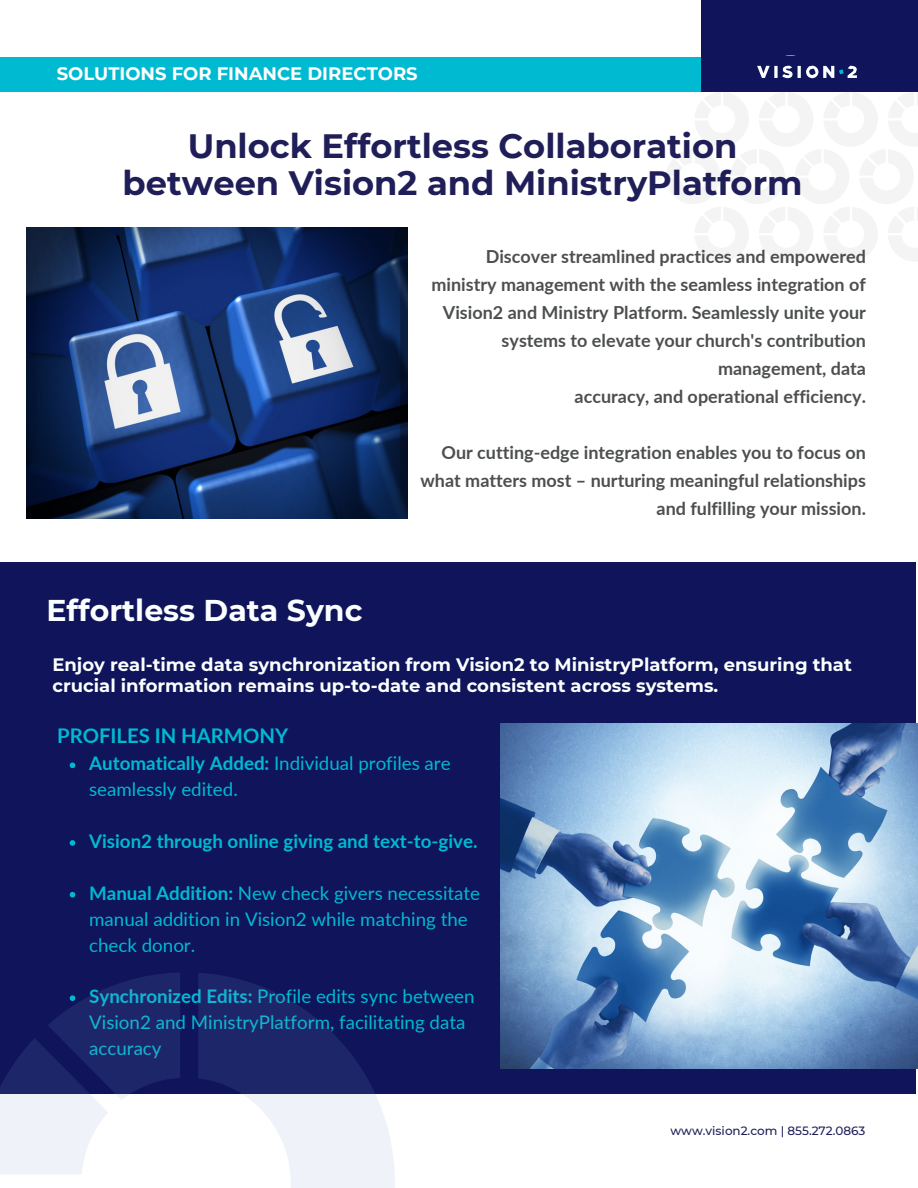
<style>
.page{position:relative;width:918px;height:1188px;background:#fff}
.page>*{position:absolute;margin:0;border:0;box-sizing:border-box;transform-origin:0 0}
.t1{font:700 33.75px/36.6px "Montserrat";color:#201e58;text-align:center}
.t2{font:700 30px "Montserrat";color:#fcffff}
.t3{font:700 20.25px "Lato";color:#00bad2}
.t4{font:18.75px/25.8px "Lato";color:#00bad2}
.t5{font:700 18.75px "Lato";color:#00bad2}
.t6{font:700 18px/28px "Lato";color:#4d4f4f;text-align:right}
.t7{font:700 18px/21.3px "Montserrat";color:#fcffff}
.t8{font:700 18px "Montserrat";color:#fff}
.t9{font:500 12px "Montserrat";color:#201e58}
.s1{font-weight:700}
</style>
<div class="page">
<div style="left:0;top:57px;width:918px;height:35px;background:#00bad2"></div>
<div style="left:702px;top:0;width:216px;height:92px;background:#0f145b"></div>
<img style="left:26px;top:227px;width:381px;height:292px">
<div style="left:0;top:562px;width:915px;height:532px;background:#0f145b"></div>
<svg style="left:757px;top:66px;width:100px;height:12px"></svg>
<img style="left:500px;top:724px;width:418px;height:344px">
<svg style="left:666px;top:92px;width:252px;height:169px"></svg>
<svg style="left:70px;top:763px;width:5px;height:5px"></svg>
<svg style="left:70px;top:840px;width:5px;height:6px"></svg>
<svg style="left:70px;top:892px;width:5px;height:6px"></svg>
<svg style="left:0;top:973px;width:395px;height:215px"></svg>
<p class="t8" style="left:57px;top:63px;width:363px">SOLUTIONS FOR FINANCE DIRECTORS</p>
<p class="t1" style="left:123px;top:128px;width:682px">Unlock Effortless Collaboration between Vision2 and MinistryPlatform</p>
<h2 class="t2" style="left:46px;top:592px;width:318px">Effortless Data Sync</h2>
<h6 class="t6" style="left:431px;top:242px;width:436px">Discover streamlined practices and empowered ministry management with the seamless integration of Vision2 and Ministry Platform. Seamlessly unite your systems to elevate your church's contribution management, data<br>accuracy, and operational efficiency.</h6>
<h3 class="t6" style="left:420px;top:438px;width:447px">Our cutting-edge integration enables you to focus on what matters most – nurturing meaningful relationships and fulfilling your mission.</h3>
<p class="t7" style="left:52px;top:654px;width:801px">Enjoy real-time data synchronization from Vision2 to MinistryPlatform, ensuring that crucial information remains up-to-date and consistent across systems.</p>
<p class="t3" style="left:57px;top:723px;width:232px">PROFILES IN HARMONY</p>
<h1 class="t4" style="left:89px;top:750px;width:363px"><span class="s1">Automatically Added:</span> Individual profiles are seamlessly edited.</h1>
<p class="t5" style="left:89px;top:830px;width:390px">Vision2 through online giving and text-to-give.</p>
<h6 class="t4" style="left:89px;top:880px;width:392px"><span class="s1">Manual Addition:</span> New check givers necessitate manual addition in Vision2 while matching the check donor.</h6>
<h6 class="t4" style="left:89px;top:983px;width:387px"><span class="s1">Synchronized Edits:</span> Profile edits sync between<br>Vision2 and MinistryPlatform, facilitating data accuracy</h6>
<p class="t9" style="left:671px;top:1124px;width:196px">www.vision2.com | 855.272.0863</p>
</div>
